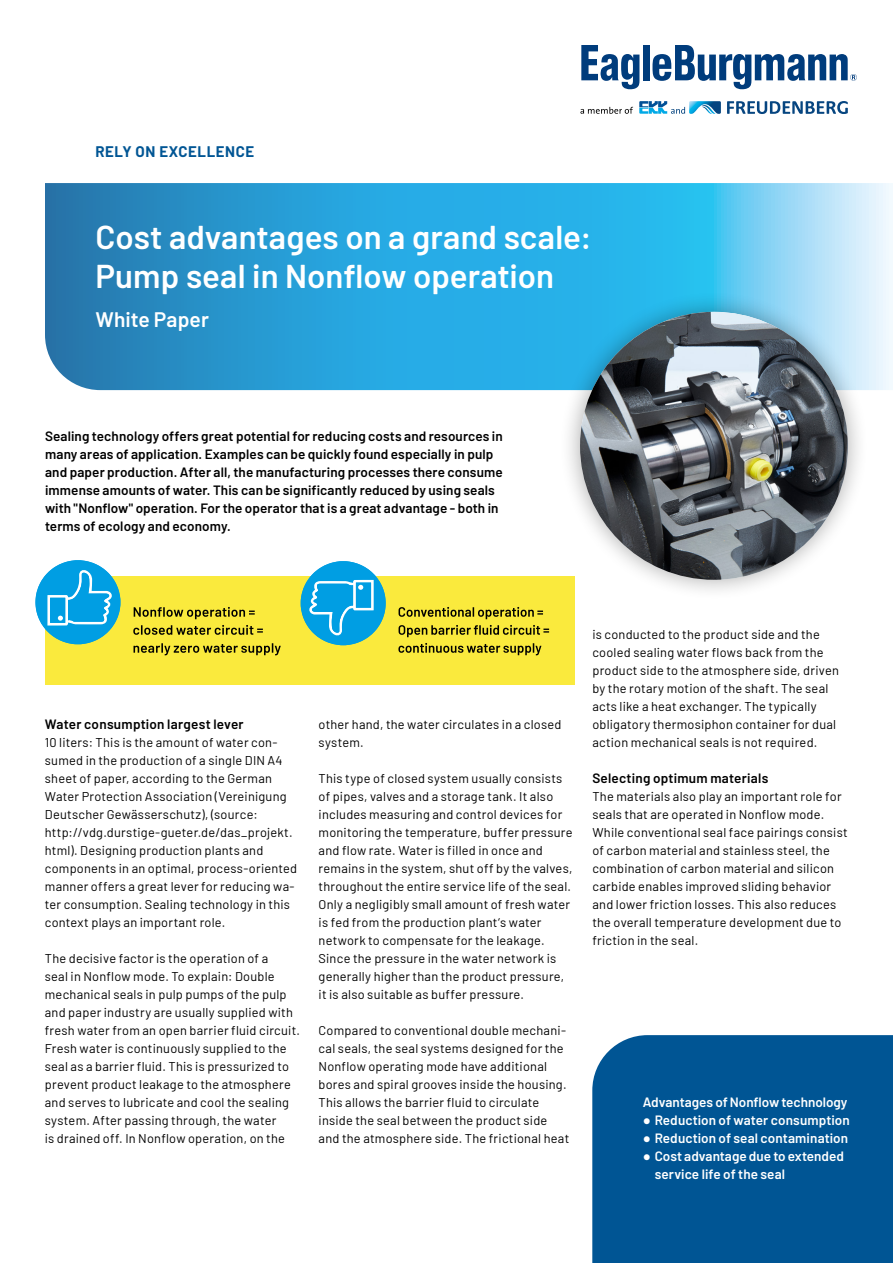
<style>
.page{position:relative;width:893px;height:1263px;background:#fff}
.page>*{position:absolute;margin:0;border:0;box-sizing:border-box;transform-origin:0 0}
.t1{font:600 33px/39px "Barlow";color:#fff}
.t2{font:600 21px "Barlow";letter-spacing:.005em;color:#fff}
.t3{font:700 15px "Barlow";letter-spacing:.035em;color:#005594}
.t4{font:600 13.5px/18px "Barlow";letter-spacing:.01em;color:#000}
.t5{font:600 13.5px/18px "Barlow";color:#fff}
.t6{font:12.75px/18px "Barlow";letter-spacing:.02em;color:#000}
.s1{font-family:"Trebuchet MS";font-weight:400}
</style>
<div class="page">
<svg style="left:45px;top:183px;width:848px;height:207px;background:#3ba8db"></svg>
<svg style="left:581px;top:45px;width:58px;height:44px"></svg>
<div style="left:643px;top:45px;width:6px;height:35px;background:#003c7c"></div>
<svg style="left:652px;top:45px;width:205px;height:44px"></svg>
<svg style="left:580px;top:107px;width:53px;height:7px"></svg>
<svg style="left:727px;top:101px;width:121px;height:13px"></svg>
<svg style="left:639px;top:101px;width:82px;height:13px"></svg>
<div style="left:559px;top:291px;width:310px;height:310px;background:#000;opacity:.3"></div>
<img style="left:580px;top:312px;width:268px;height:268px;border-radius:134px">
<div style="left:45px;top:576px;width:529px;height:108px;background:#faea3d"></div>
<svg style="left:35px;top:560px;width:85px;height:84px"></svg>
<svg style="left:301px;top:561px;width:85px;height:84px"></svg>
<svg style="left:134px;top:643px;width:147px;height:12px"></svg>
<svg style="left:133px;top:625px;width:130px;height:10px"></svg>
<svg style="left:134px;top:607px;width:121px;height:12px"></svg>
<svg style="left:398px;top:643px;width:143px;height:12px"></svg>
<svg style="left:399px;top:625px;width:150px;height:12px"></svg>
<svg style="left:399px;top:607px;width:144px;height:12px"></svg>
<div style="left:592px;top:1035px;width:301px;height:228px;background:#005594"></div>
<p class="t3" style="left:95px;top:141px;width:160px">RELY ON EXCELLENCE</p>
<h1 class="t1" style="left:95px;top:215px;width:498px">Cost advantages on a grand scale:<br>Pump seal in Nonflow operation</h1>
<h2 class="t2" style="left:95px;top:304px;width:115px">White Paper</h2>
<p class="t4" style="left:45px;top:426px;width:459px">Sealing technology offers great potential for reducing costs and resources in many areas of application. Examples can be quickly found especially in pulp and paper production. After all, the manufacturing processes there consume immense amounts of water. This can be significantly reduced by using seals with "Nonflow" operation. For the operator that is a great advantage - both in terms of ecology and economy.</p>
<p class="t4" style="left:45px;top:714px;width:200px">Water consumption largest lever</p>
<p class="t6" style="left:45px;top:732px;width:254px">10 liters: This is the amount of water con&shy;sumed in the production of a single DIN A4 sheet of paper, according to the German Water Protection Association (Vereinigung Deutscher Gewässerschutz), (source: http://vdg.durstige-gueter.de/das_projekt. html). Designing production plants and components in an optimal, process-oriented manner offers a great lever for reducing wa&shy;ter consumption. Sealing technology in this context plays an important role.</p>
<p class="t6" style="left:45px;top:948px;width:257px">The decisive factor is the operation of a<br>seal in Nonflow mode. To explain: Double mechanical seals in pulp pumps of the pulp and paper industry are usually supplied with fresh water from an open barrier fluid circuit.<br>Fresh water is continuously supplied to the seal as a barrier fluid. This is pressurized to prevent product leakage to the atmosphere and serves to lubricate and cool the sealing system. After passing through, the water<br>is drained off. In Nonflow operation, on the</p>
<p class="t6" style="left:319px;top:714px;width:244px">other hand, the water circulates in a closed system.</p>
<p class="t6" style="left:319px;top:768px;width:255px">This type of closed system usually consists of pipes, valves and a storage tank. It also includes measuring and control devices for monitoring the temperature, buffer pressure and flow rate. Water is filled in once and remains in the system, shut off by the valves, throughout the entire service life of the seal.<br>Only a negligibly small amount of fresh water is fed from the production plant‘s water network to compensate for the leakage.<br>Since the pressure in the water network is generally higher than the product pressure, it is also suitable as buffer pressure.</p>
<p class="t6" style="left:319px;top:1021px;width:252px">Compared to conventional double mechani&shy;cal seals, the seal systems designed for the Nonflow operating mode have additional bores and spiral grooves inside the housing.<br>This allows the barrier fluid to circulate inside the seal between the product side and the atmosphere side. The frictional heat</p>
<p class="t6" style="left:592px;top:625px;width:248px">is conducted to the product side and the cooled sealing water flows back from the product side to the atmosphere side, driven by the rotary motion of the shaft. The seal acts like a heat exchanger. The typically obligatory thermosiphon container for dual action mechanical seals is not required.</p>
<p class="t4" style="left:592px;top:768px;width:178px">Selecting optimum materials</p>
<p class="t6" style="left:592px;top:786px;width:257px">The materials also play an important role for seals that are operated in Nonflow mode.<br>While conventional seal face pairings consist of carbon material and stainless steel, the combination of carbon material and silicon carbide enables improved sliding behavior and lower friction losses. This also reduces the overall temperature development due to friction in the seal.</p>
<p class="t5" style="left:643px;top:1092px;width:206px">Advantages of Nonflow technology</p>
<p class="t5" style="left:643px;top:1110px;width:209px"><span class="s1">●</span> Reduction of water consumption</p>
<p class="t5" style="left:643px;top:1128px;width:207px"><span class="s1">●</span> Reduction of seal contamination</p>
<p class="t5" style="left:655px;top:1146px;width:191px;text-indent:-12px"><span class="s1">●</span> Cost advantage due to extended service life of the seal</p>
</div>
